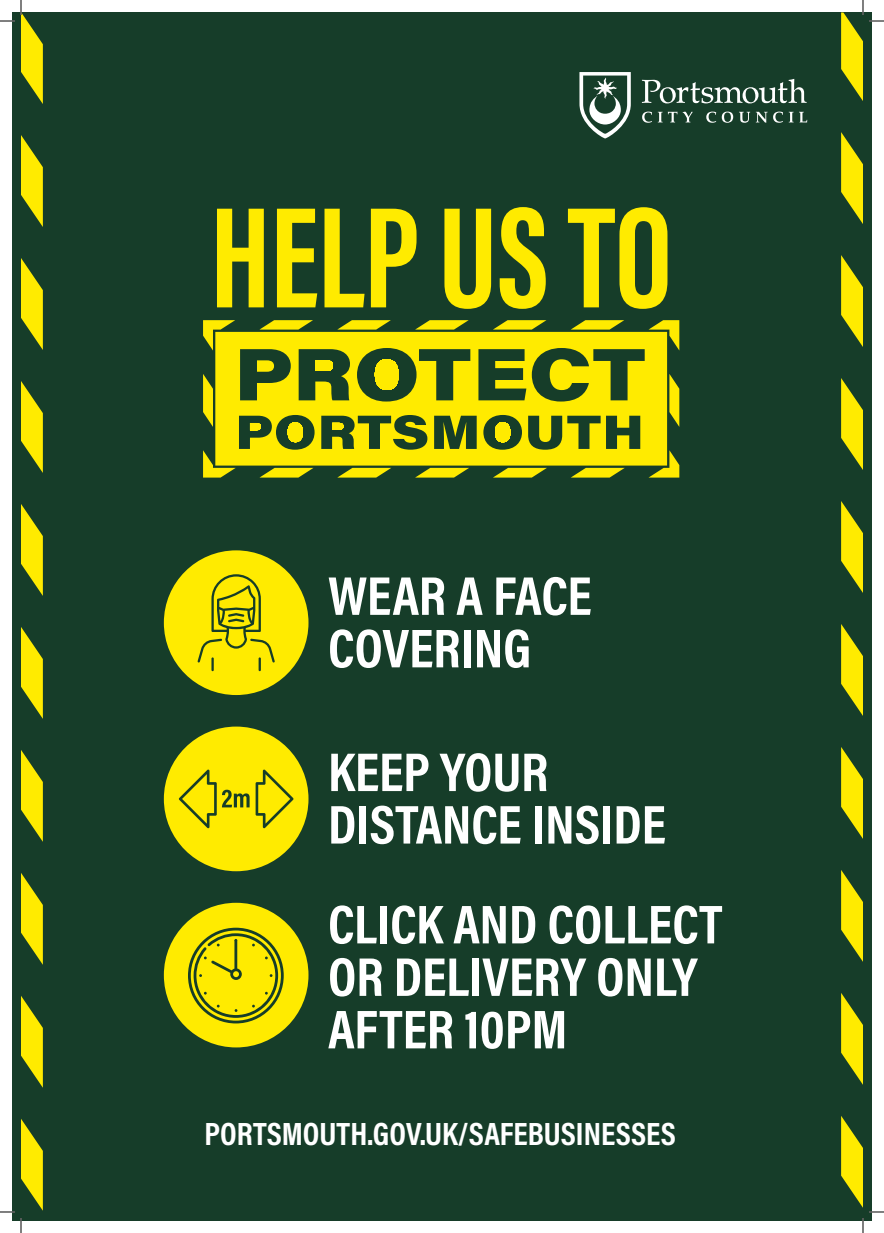
<style>
.page{position:relative;width:884px;height:1233px;background:#fff}
.page>*{position:absolute;margin:0;border:0;box-sizing:border-box;transform-origin:0 0}
.t1{font:700 147.7px "Acumin Pro Extra Cond";color:#ffeb00}
.t2{font:55.2px/52.5px "Acumin Variable Concept";letter-spacing:-.155em;color:#fff}
.t3{font:32.5px "Acumin Variable Concept";letter-spacing:-.13em;color:#fff}
</style>
<div class="page">
<div style="left:12px;top:12px;width:859px;height:1208px;background:#163d29"></div>
<svg style="left:579px;top:72px;width:52px;height:66px"></svg>
<svg style="left:642px;top:79px;width:165px;height:25px"></svg>
<svg style="left:642px;top:112px;width:10px;height:11px"></svg>
<svg style="left:658px;top:112px;width:19px;height:10px"></svg>
<svg style="left:683px;top:112px;width:10px;height:10px"></svg>
<svg style="left:706px;top:112px;width:10px;height:11px"></svg>
<svg style="left:722px;top:112px;width:11px;height:11px"></svg>
<svg style="left:739px;top:112px;width:11px;height:11px"></svg>
<svg style="left:756px;top:112px;width:11px;height:11px"></svg>
<svg style="left:773px;top:112px;width:10px;height:11px"></svg>
<svg style="left:789px;top:112px;width:4px;height:10px"></svg>
<svg style="left:799px;top:112px;width:8px;height:10px"></svg>
<svg style="left:21px;top:1119px;width:22px;height:91px"></svg>
<svg style="left:21px;top:996px;width:22px;height:91px"></svg>
<svg style="left:21px;top:873px;width:22px;height:91px"></svg>
<svg style="left:21px;top:750px;width:22px;height:92px"></svg>
<svg style="left:21px;top:627px;width:22px;height:92px"></svg>
<svg style="left:21px;top:504px;width:22px;height:92px"></svg>
<svg style="left:21px;top:381px;width:22px;height:92px"></svg>
<svg style="left:21px;top:258px;width:22px;height:92px"></svg>
<svg style="left:21px;top:135px;width:22px;height:92px"></svg>
<svg style="left:841px;top:1116px;width:22px;height:91px"></svg>
<svg style="left:841px;top:993px;width:22px;height:91px"></svg>
<svg style="left:841px;top:870px;width:22px;height:92px"></svg>
<svg style="left:841px;top:747px;width:22px;height:92px"></svg>
<svg style="left:841px;top:624px;width:22px;height:92px"></svg>
<svg style="left:841px;top:501px;width:22px;height:92px"></svg>
<svg style="left:841px;top:378px;width:22px;height:92px"></svg>
<svg style="left:841px;top:255px;width:22px;height:92px"></svg>
<svg style="left:841px;top:132px;width:22px;height:92px"></svg>
<svg style="left:203px;top:320px;width:476px;height:157px;fill:#ffeb00"></svg>
<div style="left:164px;top:726px;width:144px;height:145px;background:#ffeb00;border-radius:50%"></div>
<div style="left:164px;top:550px;width:144px;height:145px;background:#ffeb00;border-radius:50%"></div>
<div style="left:164px;top:902px;width:144px;height:145px;background:#ffeb00;border-radius:50%"></div>
<svg style="left:188px;top:927px;width:96px;height:96px"></svg>
<svg style="left:179px;top:769px;width:71px;height:59px"></svg>
<svg style="left:256px;top:769px;width:38px;height:59px"></svg>
<svg style="left:197px;top:574px;width:78px;height:97px"></svg>
<svg style="left:0;top:1211px;width:15px;height:1px"></svg>
<svg style="left:869px;top:1211px;width:15px;height:1px"></svg>
<svg style="left:0;top:0;width:43px;height:104px"></svg>
<svg style="left:20px;top:1218px;width:2px;height:15px"></svg>
<svg style="left:841px;top:0;width:43px;height:101px"></svg>
<svg style="left:862px;top:1218px;width:2px;height:15px"></svg>
<p class="t1" style="left:210px;top:167px;width:463px">HELP US TO</p>
<p class="t2" style="left:328px;top:567px;width:273px">WEAR A FACE<br>COVERING</p>
<p class="t2" style="left:328px;top:743px;width:347px">KEEP YOUR<br>DISTANCE I NSI DE</p>
<p class="t2" style="left:328px;top:895px;width:402px">CLI CK AND COLLECT<br>OR DELIVERY ONLY<br>AFTER 10PM</p>
<p class="t3" style="left:204px;top:1111px;width:477px">PORTSMOUTH.GOV.UK/SAFEBUSINESSES</p>
</div>
